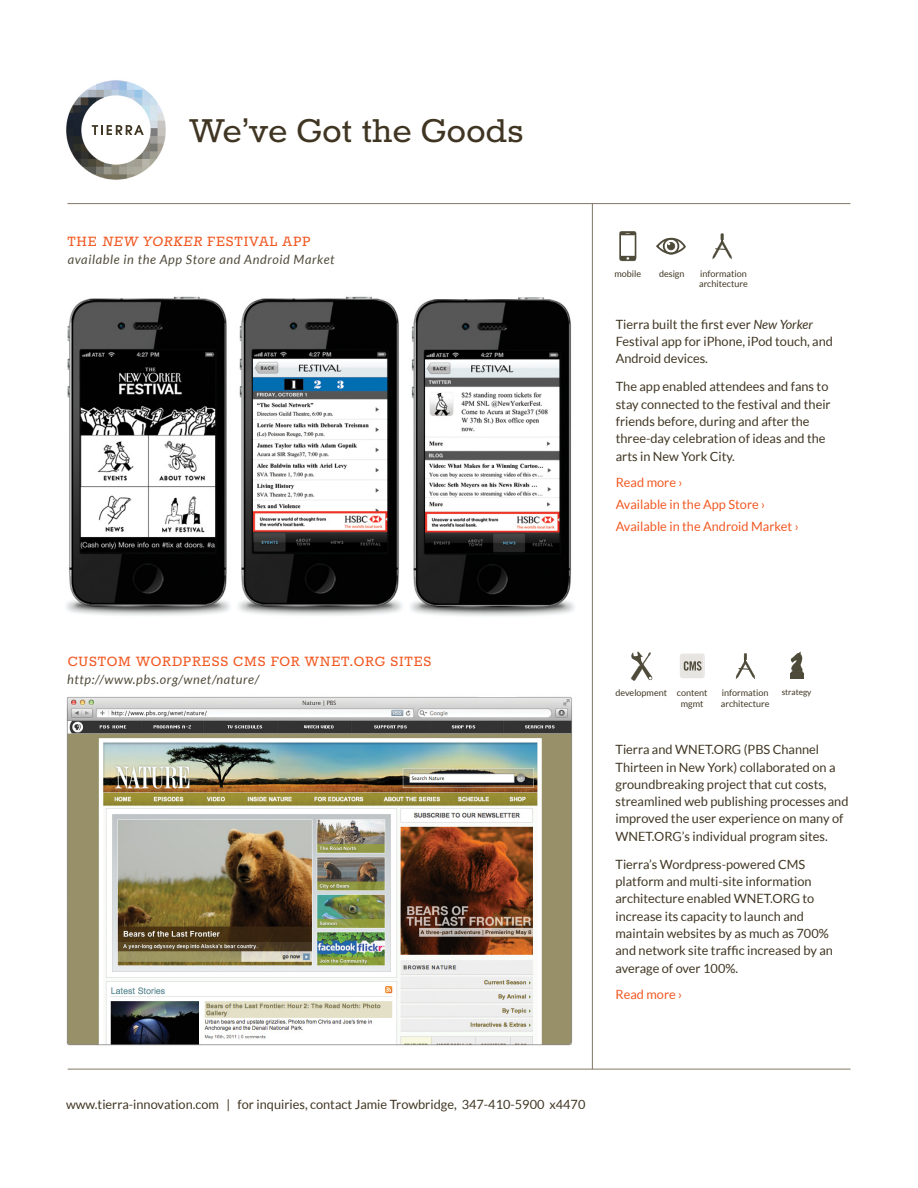
<style>
.page{position:relative;width:918px;height:1188px;background:#fff}
.page>*{position:absolute;margin:0;border:0;box-sizing:border-box;transform-origin:0 0}
.t1{font:40.5px "Rokkitt";letter-spacing:.01em;color:#3f3522}
.t2{font:16.5px "Rokkitt";letter-spacing:.05em;color:#f15822}
.t3{font:12.75px/17.4px "Lato";color:#3f3522}
.t4{font:12.75px/22px "Lato";color:#f15822}
.t5{font:italic 12.75px "Lato";letter-spacing:.05em;color:#4f4b3a}
.t6{font:9px/10.8px "Lato";color:#3f3522}
.t7{font:8.25px "Lato";color:#3f3522}
.s1{font-style:italic}
</style>
<div class="page">
<hr style="left:68px;top:203px;width:782px;height:1px;background:#807666">
<hr style="left:592px;top:203px;width:1px;height:866px;background:#807666">
<hr style="left:68px;top:1069px;width:782px;height:1px;background:#807666">
<img style="left:66px;top:80px;width:100px;height:100px">
<svg style="left:92px;top:125px;width:52px;height:10px"></svg>
<img style="left:66px;top:296px;width:509px;height:320px">
<svg style="left:713px;top:233px;width:19px;height:26px"></svg>
<svg style="left:656px;top:238px;width:30px;height:17px"></svg>
<svg style="left:619px;top:231px;width:17px;height:30px"></svg>
<svg style="left:736px;top:653px;width:19px;height:26px"></svg>
<svg style="left:631px;top:652px;width:22px;height:29px"></svg>
<svg style="left:680px;top:653px;width:25px;height:25px"></svg>
<div style="left:790px;top:674px;width:14px;height:5px;background:#4f4b3a"></div>
<svg style="left:790px;top:652px;width:14px;height:22px"></svg>
<img style="left:66px;top:696px;width:507px;height:350px">
<h1 class="t1" style="left:190px;top:111px;width:335px">We’ve Got the Goods</h1>
<p class="t2" style="left:68px;top:233px;width:158px">t he new yorker festi</p>
<p class="t2" style="left:249px;top:233px;width:54px">val app</p>
<p class="t5" style="left:68px;top:252px;width:268px">available in the App Store and Android Market</p>
<p class="t6" style="left:614px;top:268px;width:28px">mobile</p>
<p class="t6" style="left:659px;top:268px;width:27px">design</p>
<p class="t6" style="left:699px;top:268px;width:50px">information architecture</p>
<p class="t3" style="left:616px;top:316px;width:219px">Tierra built the first ever <span class="s1">New Yorker<br></span>Festival app for iPhone, iPod touch, and<br>Android devices.</p>
<p class="t3" style="left:616px;top:378px;width:217px">The app enabled attendees and fans to stay connected to the festival and their friends before, during and after the three-day celebration of ideas and the arts in New York City.</p>
<p class="t4" style="left:616px;top:472px;width:184px">Read more ›<br>Available in the App Store ›<br>Available in the Android Market ›</p>
<p class="t2" style="left:68px;top:654px;width:33px">Custom</p>
<p class="t2" style="left:136px;top:654px;width:76px">WordPress</p>
<p class="t2" style="left:233px;top:654px;width:175px">CMS for WNET.ORG Sites</p>
<p class="t5" style="left:67px;top:672px;width:193px">http://www.pbs.org/wnet/nature/</p>
<p class="t6" style="left:616px;top:687px;width:53px">development</p>
<p class="t6" style="left:721px;top:687px;width:50px">information architecture</p>
<p class="t6" style="left:677px;top:687px;width:32px;text-align:center">content mgmt</p>
<p class="t7" style="left:782px;top:688px;width:31px">strategy</p>
<p class="t3" style="left:616px;top:741px;width:235px">Tierra and WNET.ORG (PBS Channel Thirteen in New York) collaborated on a groundbreaking project that cut costs, streamlined web publishing processes and improved the user experience on many of WNET.ORG’s individual program sites.</p>
<p class="t3" style="left:616px;top:855px;width:219px">Tierra’s Wordpress-powered CMS platform and multi-site information architecture enabled WNET.ORG to increase its capacity to launch and maintain websites by as much as 700% and network site traffic increased by an average of over 100%.</p>
<p class="t4" style="left:616px;top:983px;width:68px">Read more ›</p>
<p class="t3" style="left:66px;top:1096px;width:521px">www.tierra-innovation.com | for inquiries, contact Jamie Trowbridge, 347-410-5900 x4470</p>
</div>
